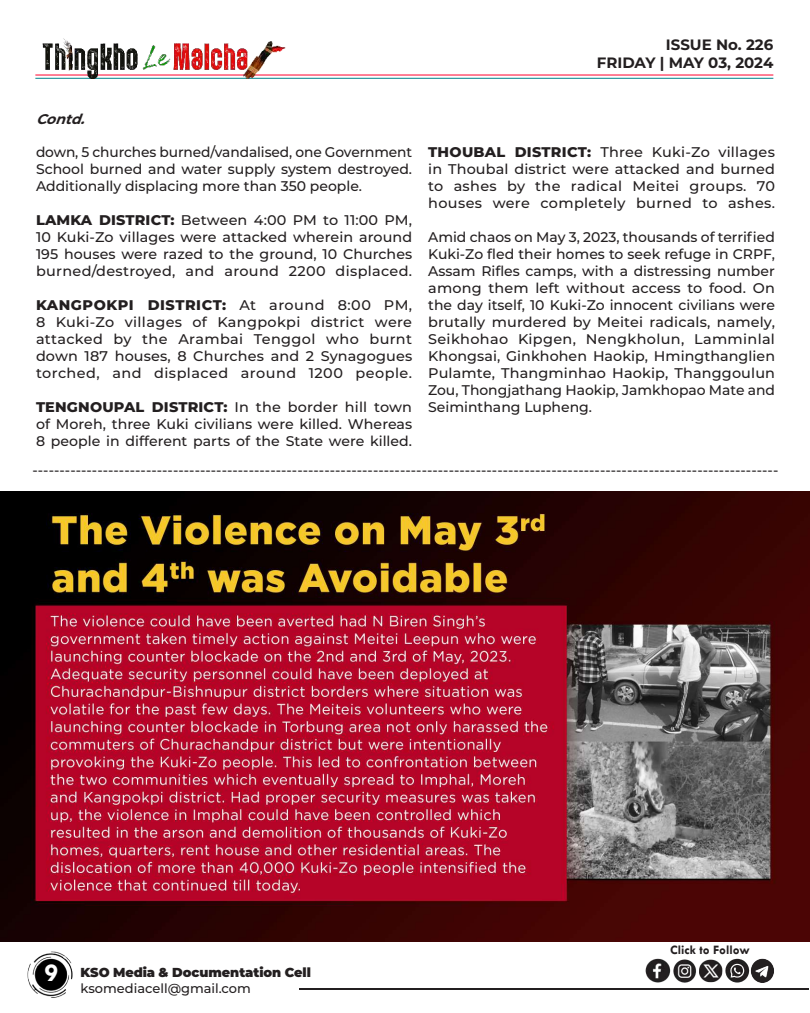
<style>
.page{position:relative;width:810px;height:1013px;background:#fff}
.page>*{position:absolute;margin:0;border:0;box-sizing:border-box;transform-origin:0 0}
.t1{font:700 26px "Tw Cen";color:#fff}
.t2{font:700 15px/18px "Montserrat";color:#231f20;text-align:right}
.t3{font:500 14px/17px "Montserrat";letter-spacing:.005em;color:#231f20;text-align:justify}
.t4{font:italic 700 14px "Montserrat";color:#231f20}
.t5{font:900 13px "Montserrat";letter-spacing:-.005em;color:#231f20}
.t6{font:500 13px "Montserrat";color:#231f20}
.t7{font:700 13px "Tw Cen";color:#231f20}
.s1{font-weight:800}
</style>
<div class="page">
<hr style="left:299px;top:988px;width:509px;height:1px;background:#231f20">
<img style="left:27px;top:951px;width:46px;height:47px">
<hr style="left:35px;top:74px;width:738px;height:1px;background:#ff002d">
<hr style="left:35px;top:78px;width:738px;height:1px;background:#00848b">
<img style="left:35px;top:38px;width:254px;height:41px">
<img style="left:645px;top:958px;width:129px;height:25px">
<img style="left:0;top:491px;width:810px;height:449px">
<p class="t2" style="left:597px;top:35px;width:178px">ISSUE No. 226<br>FRIDAY | MAY 03, 2024</p>
<p class="t4" style="left:36px;top:108px;width:56px">Contd.</p>
<p class="t3" style="left:36px;top:143px;width:378px">down, 5 churches burned/vandalised, one Government School burned and water supply system destroyed.<br>Additionally displacing more than 350 people.</p>
<p class="t3" style="left:36px;top:211px;width:378px"><span class="s1">LAMKA DISTRICT:</span> Between 4:00 PM to 11:00 PM, 10 Kuki-Zo villages were attacked wherein around 195 houses were razed to the ground, 10 Churches burned/destroyed, and around 2200 displaced.</p>
<p class="t3" style="left:36px;top:296px;width:378px"><span class="s1">KANGPOKPI DISTRICT:</span> At around 8:00 PM, 8 Kuki-Zo villages of Kangpokpi district were attacked by the Arambai Tenggol who burnt down 187 houses, 8 Churches and 2 Synagogues torched, and displaced around 1200 people.</p>
<p class="t3" style="left:36px;top:398px;width:378px"><span class="s1">TENGNOUPAL DISTRICT:</span> In the border hill town of Moreh, three Kuki civilians were killed. Whereas 8 people in different parts of the State were killed.</p>
<p class="t3" style="left:428px;top:143px;width:348px"><span class="s1">THOUBAL DISTRICT:</span> Three Kuki-Zo villages in Thoubal district were attacked and burned to ashes by the radical Meitei groups. 70 houses were completely burned to ashes.</p>
<p class="t3" style="left:428px;top:228px;width:348px">Amid chaos on May 3, 2023, thousands of terrified Kuki-Zo fled their homes to seek refuge in CRPF, Assam Rifles camps, with a distressing number among them left without access to food. On the day itself, 10 Kuki-Zo innocent civilians were brutally murdered by Meitei radicals, namely, Seikhohao Kipgen, Nengkholun, Lamminlal Khongsai, Ginkhohen Haokip, Hmingthanglien Pulamte, Thangminhao Haokip, Thanggoulun Zou, Thongjathang Haokip, Jamkhopao Mate and Seiminthang Lupheng.</p>
<p class="t3" style="left:33px;top:461px;width:747px">------------------------------------------------------------------------------------------------------------------------------------------</p>
<h1 class="t1" style="left:44px;top:957px;width:15px">9</h1>
<p class="t5" style="left:81px;top:962px;width:232px">KSO Media &amp; Documentation Cell</p>
<p class="t6" style="left:81px;top:978px;width:172px">ksomediacell@gmail.com</p>
<p class="t7" style="left:670px;top:942px;width:81px">Click to Follow</p>
</div>
